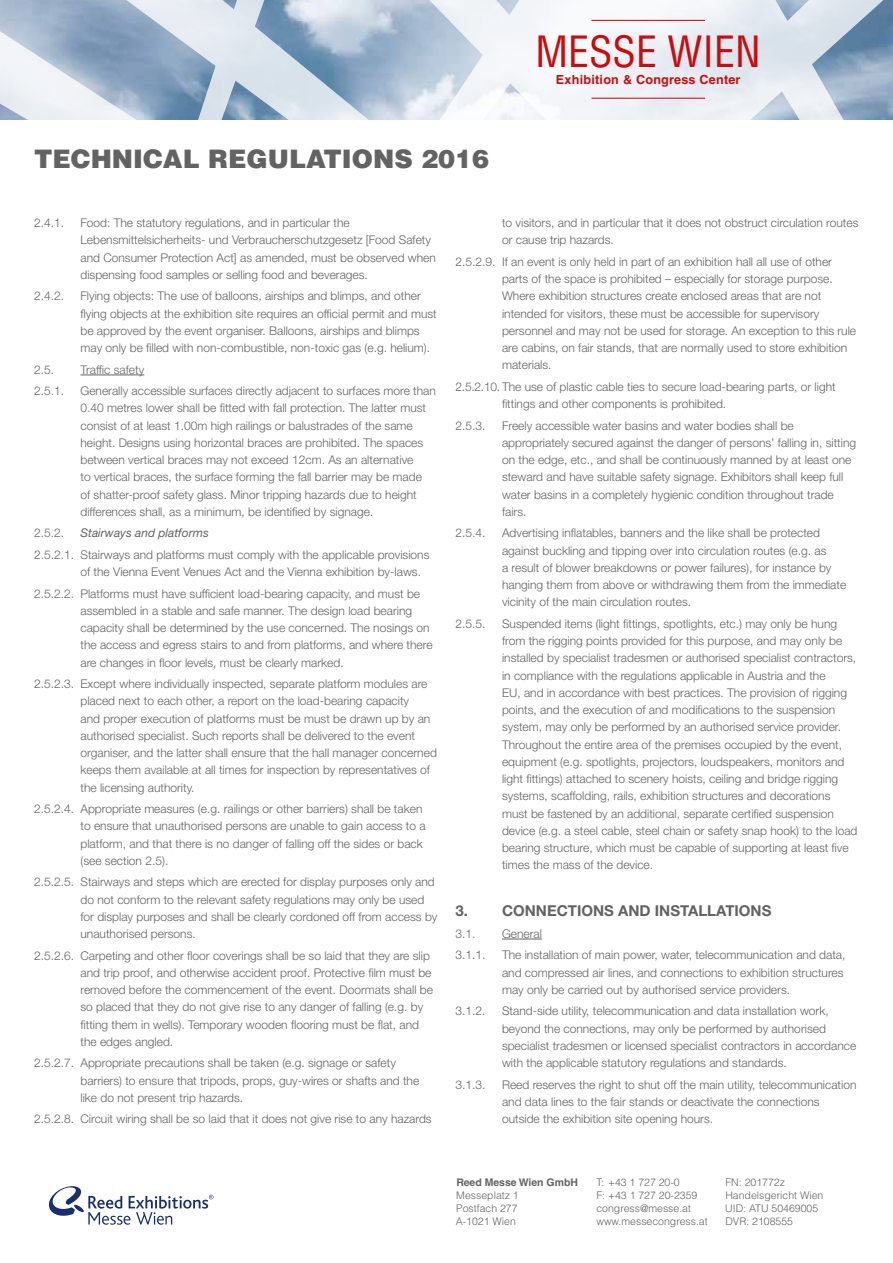
<style>
.page{position:relative;width:893px;height:1263px;background:#fff}
.page>*{position:absolute;margin:0;border:0;box-sizing:border-box;transform-origin:0 0}
.t1{font:condensed 42px "Helvetica LT Std";color:#c90c0f}
.t2{font:900 25.5px "Helvetica LT Std";color:#646363}
.t3{font:700 15px "Helvetica Neue LT Std";color:#646363}
.t4{font:700 12.6px "Helvetica LT Std";letter-spacing:.02em;color:#c90c0f}
.t5{font:300 12px/17.2px "Helvetica Neue LT Std";color:#646363}
.t6{font:italic 12px "Helvetica Neue LT Std";color:#646363}
.t7{font:300 10.5px/12.8px "Helvetica LT Std";color:#646363}
.t8{font:700 10.5px "Helvetica LT Std";color:#646363}
</style>
<div class="page">
<svg style="left:48px;top:1186px;width:165px;height:39px"></svg>
<svg style="left:0;top:0;width:893px;height:119px"></svg>
<hr style="left:591px;top:20px;width:114px;height:1px;background:#c90c0f">
<hr style="left:591px;top:98px;width:114px;height:1px;background:#c90c0f">
<hr style="left:81px;top:375px;width:63px;height:1px;background:#646363">
<hr style="left:502px;top:939px;width:40px;height:1px;background:#646363">
<h2 class="t2" style="left:34px;top:142px;width:457px">TECHNICAL REGULATIONS 2016</h2>
<h1 class="t1" style="left:536px;top:25px;width:227px">MESSE WIEN</h1>
<p class="t4" style="left:556px;top:72px;width:186px">Exhibition &amp; Congress Center</p>
<p class="t5" style="left:34px;top:214px;width:32px">2.4.1.</p>
<p class="t5" style="left:81px;top:214px;width:357px">Food: The statutory regulations, and in particular the Lebensmittelsicherheits- und Verbraucherschutzgesetz [Food Safety and Consumer Protection Act] as amended, must be observed when dispensing food samples or selling food and beverages.</p>
<p class="t5" style="left:34px;top:287px;width:32px">2.4.2.</p>
<p class="t5" style="left:81px;top:287px;width:358px">Flying objects: The use of balloons, airships and blimps, and other flying objects at the exhibition site requires an official permit and must be approved by the event organiser. Balloons, airships and blimps may only be filled with non-combustible, non-toxic gas (e.g. helium).</p>
<p class="t5" style="left:34px;top:361px;width:22px">2.5.</p>
<p class="t5" style="left:81px;top:361px;width:65px">Traffic safety</p>
<p class="t5" style="left:34px;top:382px;width:32px">2.5.1.</p>
<p class="t5" style="left:81px;top:382px;width:357px">Generally accessible surfaces directly adjacent to surfaces more than 0.40 metres lower shall be fitted with fall protection. The latter must consist of at least 1.00m high railings or balustrades of the same height. Designs using horizontal braces are prohibited. The spaces between vertical braces may not exceed 12cm. As an alternative<br>to vertical braces, the surface forming the fall barrier may be made<br>of shatter-proof safety glass. Minor tripping hazards due to height differences shall, as a minimum, be identified by signage.</p>
<p class="t5" style="left:34px;top:524px;width:32px">2.5.2.</p>
<p class="t6" style="left:81px;top:526px;width:130px">Stairways and platforms</p>
<p class="t5" style="left:81px;top:546px;width:350px;text-indent:-46px">2.5.2.1. Stairways and platforms must comply with the applicable provisions of the Vienna Event Venues Act and the Vienna exhibition by-laws.</p>
<p class="t5" style="left:81px;top:584px;width:354px;text-indent:-46px">2.5.2.2. Platforms must have sufficient load-bearing capacity, and must be assembled in a stable and safe manner. The design load bearing capacity shall be determined by the use concerned. The nosings on the access and egress stairs to and from platforms, and where there are changes in floor levels, must be clearly marked.</p>
<p class="t5" style="left:81px;top:675px;width:358px;text-indent:-46px">2.5.2.3. Except where individually inspected, separate platform modules are placed next to each other, a report on the load-bearing capacity<br>and proper execution of platforms must be must be drawn up by an authorised specialist. Such reports shall be delivered to the event organiser, and the latter shall ensure that the hall manager concerned keeps them available at all times for inspection by representatives of the licensing authority.</p>
<p class="t5" style="left:81px;top:800px;width:347px;text-indent:-46px">2.5.2.4. Appropriate measures (e.g. railings or other barriers) shall be taken to ensure that unauthorised persons are unable to gain access to a platform, and that there is no danger of falling off the sides or back (see section 2.5).</p>
<p class="t5" style="left:81px;top:873px;width:358px;text-indent:-46px">2.5.2.5. Stairways and steps which are erected for display purposes only and do not conform to the relevant safety regulations may only be used for display purposes and shall be clearly cordoned off from access by unauthorised persons.</p>
<p class="t5" style="left:81px;top:946px;width:354px;text-indent:-46px">2.5.2.6. Carpeting and other floor coverings shall be so laid that they are slip and trip proof, and otherwise accident proof. Protective film must be removed before the commencement of the event. Doormats shall be so placed that they do not give rise to any danger of falling (e.g. by fitting them in wells). Temporary wooden flooring must be flat, and the edges angled.</p>
<p class="t5" style="left:81px;top:1054px;width:340px;text-indent:-46px">2.5.2.7. Appropriate precautions shall be taken (e.g. signage or safety barriers) to ensure that tripods, props, guy-wires or shafts and the like do not present trip hazards.</p>
<p class="t5" style="left:34px;top:1110px;width:399px">2.5.2.8. Circuit wiring shall be so laid that it does not give rise to any hazards</p>
<p class="t5" style="left:502px;top:214px;width:358px">to visitors, and in particular that it does not obstruct circulation routes or cause trip hazards.</p>
<p class="t5" style="left:502px;top:253px;width:356px;text-indent:-46px">2.5.2.9. If an event is only held in part of an exhibition hall all use of other parts of the space is prohibited – especially for storage purpose.<br>Where exhibition structures create enclosed areas that are not intended for visitors, these must be accessible for supervisory personnel and may not be used for storage. An exception to this rule are cabins, on fair stands, that are normally used to store exhibition materials.</p>
<p class="t5" style="left:502px;top:378px;width:335px;text-indent:-46px">2.5.2.10. The use of plastic cable ties to secure load-bearing parts, or light fittings and other components is prohibited.</p>
<p class="t5" style="left:455px;top:417px;width:32px">2.5.3.</p>
<p class="t5" style="left:502px;top:417px;width:356px">Freely accessible water basins and water bodies shall be appropriately secured against the danger of persons’ falling in, sitting on the edge, etc., and shall be continuously manned by at least one steward and have suitable safety signage. Exhibitors shall keep full water basins in a completely hygienic condition throughout trade fairs.</p>
<p class="t5" style="left:455px;top:524px;width:32px">2.5.4.</p>
<p class="t5" style="left:502px;top:524px;width:346px">Advertising inflatables, banners and the like shall be protected against buckling and tipping over into circulation routes (e.g. as<br>a result of blower breakdowns or power failures), for instance by hanging them from above or withdrawing them from the immediate vicinity of the main circulation routes.</p>
<p class="t5" style="left:455px;top:615px;width:32px">2.5.5.</p>
<p class="t5" style="left:502px;top:615px;width:357px">Suspended items (light fittings, spotlights, etc.) may only be hung from the rigging points provided for this purpose, and may only be installed by specialist tradesmen or authorised specialist contractors, in compliance with the regulations applicable in Austria and the<br>EU, and in accordance with best practices. The provision of rigging points, and the execution of and modifications to the suspension system, may only be performed by an authorised service provider.<br>Throughout the entire area of the premises occupied by the event, equipment (e.g. spotlights, projectors, loudspeakers, monitors and light fittings) attached to scenery hoists, ceiling and bridge rigging systems, scaffolding, rails, exhibition structures and decorations must be fastened by an additional, separate certified suspension device (e.g. a steel cable, steel chain or safety snap hook) to the load bearing structure, which must be capable of supporting at least five times the mass of the device.</p>
<p class="t3" style="left:455px;top:902px;width:317px">3. CONNECTIONS AND INSTALLATIONS</p>
<p class="t5" style="left:455px;top:925px;width:22px">3.1.</p>
<p class="t5" style="left:502px;top:925px;width:42px">General</p>
<p class="t5" style="left:455px;top:946px;width:32px">3.1.1.</p>
<p class="t5" style="left:502px;top:946px;width:345px">The installation of main power, water, telecommunication and data, and compressed air lines, and connections to exhibition structures may only be carried out by authorised service providers.</p>
<p class="t5" style="left:455px;top:1002px;width:32px">3.1.2.</p>
<p class="t5" style="left:502px;top:1002px;width:356px">Stand-side utility, telecommunication and data installation work, beyond the connections, may only be performed by authorised specialist tradesmen or licensed specialist contractors in accordance with the applicable statutory regulations and standards.</p>
<p class="t5" style="left:455px;top:1075px;width:32px">3.1.3.</p>
<p class="t5" style="left:502px;top:1075px;width:356px">Reed reserves the right to shut off the main utility, telecommunication and data lines to the fair stands or deactivate the connections outside the exhibition site opening hours.</p>
<p class="t8" style="left:456px;top:1176px;width:123px">Reed Messe Wien GmbH</p>
<p class="t7" style="left:456px;top:1189px;width:64px;text-align:justify">Messeplatz 1<br>Postfach 277<br>A-1021 Wien</p>
<p class="t7" style="left:596px;top:1176px;width:113px">T: +43 1 727 20-0<br>F: +43 1 727 20-2359 congress@messe.at www.messecongress.at</p>
<p class="t7" style="left:725px;top:1176px;width:100px">FN: 201772z<br>Handelsgericht Wien<br>UID: ATU 50469005<br>DVR: 2108555</p>
</div>
